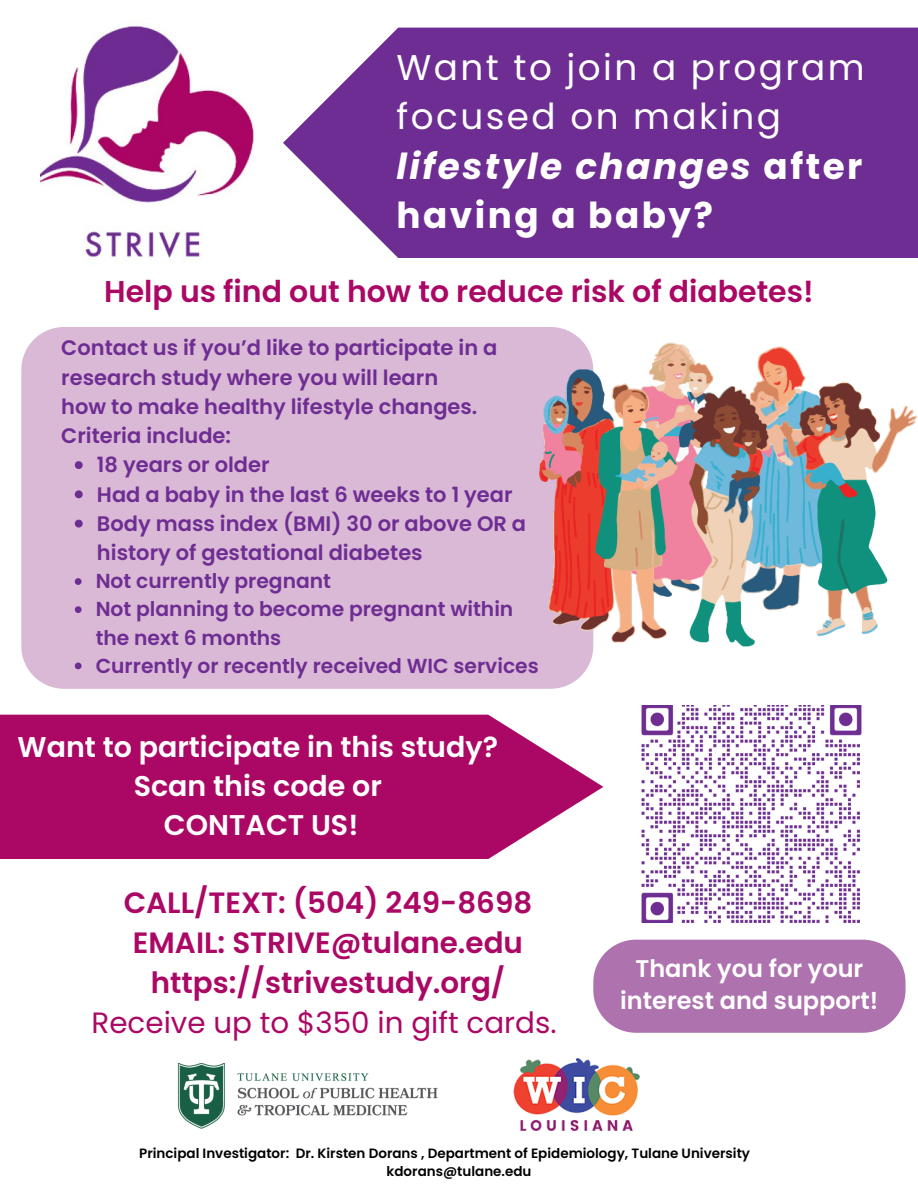
<style>
.page{position:relative;width:918px;height:1188px;background:#fff}
.page>*{position:absolute;margin:0;border:0;box-sizing:border-box;transform-origin:0 0}
.t1{font:35.85px/49.5px "Poppins";letter-spacing:.07em;color:#fff}
.t2{font:600 30px "Poppins";color:#ab0865}
.t3{font:600 29.4px/39.9px "Poppins";color:#ab0865;text-align:center}
.t4{font:600 28.5px/39.3px "Poppins";color:#fff;text-align:center}
.t5{font:600 24px/32.7px "Poppins";color:#fff;text-align:center}
.t6{font:600 21px/29.2px "Poppins";color:#6e2d92}
.t7{font:600 20.25px/28.2px "Poppins";color:#6e2d92}
.t8{font:600 13.5px "Poppins";color:#000}
.s1{font-weight:700;font-style:italic}
.s2{font-weight:700}
.s3{font-weight:400}
</style>
<div class="page">
<svg style="left:283px;top:28px;width:635px;height:230px;background:#7b409b"></svg>
<img style="left:40px;top:26px;width:214px;height:233px">
<img style="left:513px;top:1058px;width:127px;height:72px">
<img style="left:178px;top:1063px;width:259px;height:66px">
<img style="left:641px;top:706px;width:221px;height:217px">
<div style="left:593px;top:940px;width:312px;height:93px;background:#ae72af"></div>
<svg style="left:0;top:715px;width:603px;height:144px;background:#b21e73"></svg>
<div style="left:21px;top:327px;width:572px;height:362px;background:#dab9d6"></div>
<img style="left:540px;top:342px;width:378px;height:305px">
<svg style="left:75px;top:461px;width:8px;height:8px"></svg>
<svg style="left:75px;top:490px;width:8px;height:8px"></svg>
<svg style="left:75px;top:520px;width:8px;height:8px"></svg>
<svg style="left:75px;top:578px;width:7px;height:7px"></svg>
<svg style="left:75px;top:606px;width:7px;height:7px"></svg>
<svg style="left:75px;top:663px;width:7px;height:6px"></svg>
<p class="t1" style="left:396px;top:43px;width:470px">Want to join a program focused on making <span class="s1">lifestyle changes</span> <span class="s2">after having a baby?</span></p>
<p class="t2" style="left:104px;top:270px;width:711px">Help us find out how to reduce risk of diabetes!</p>
<p class="t6" style="left:61px;top:333px;width:438px">Contact us if you’d like to participate in a research study where you will learn<br>how to make healthy lifestyle changes.<br>Criteria include:</p>
<p class="t6" style="left:97px;top:450px;width:174px">18 years or older</p>
<h2 class="t6" style="left:97px;top:480px;width:417px">Had a baby in the last 6 weeks to 1 year</h2>
<h3 class="t6" style="left:97px;top:509px;width:431px">Body mass index (BMI) 30 or above OR a history of gestational diabetes</h3>
<h4 class="t7" style="left:96px;top:567px;width:237px">Not currently pregnant</h4>
<p class="t7" style="left:96px;top:595px;width:419px">Not planning to become pregnant within the next 6 months</p>
<p class="t7" style="left:96px;top:651px;width:445px">Currently or recently received WIC services</p>
<p class="t4" style="left:18px;top:727px;width:482px">Want to participate in this study?<br>Scan this code or<br>CONTACT US!</p>
<p class="t3" style="left:92px;top:883px;width:467px">CALL/TEXT: (504) 249-8698<br>EMAIL: STRIVE@tulane.edu https://strivestudy.org/<br><span class="s3">Receive up to $350 in gift cards.</span></p>
<p class="t5" style="left:620px;top:952px;width:260px">Thank you for your interest and support!</p>
<p class="t8" style="left:139px;top:1144px;width:612px">Principal Investigator: Dr. Kirsten Dorans , Department of Epidemiology, Tulane University</p>
<p class="t8" style="left:387px;top:1162px;width:146px">kdorans@tulane.edu</p>
</div>
